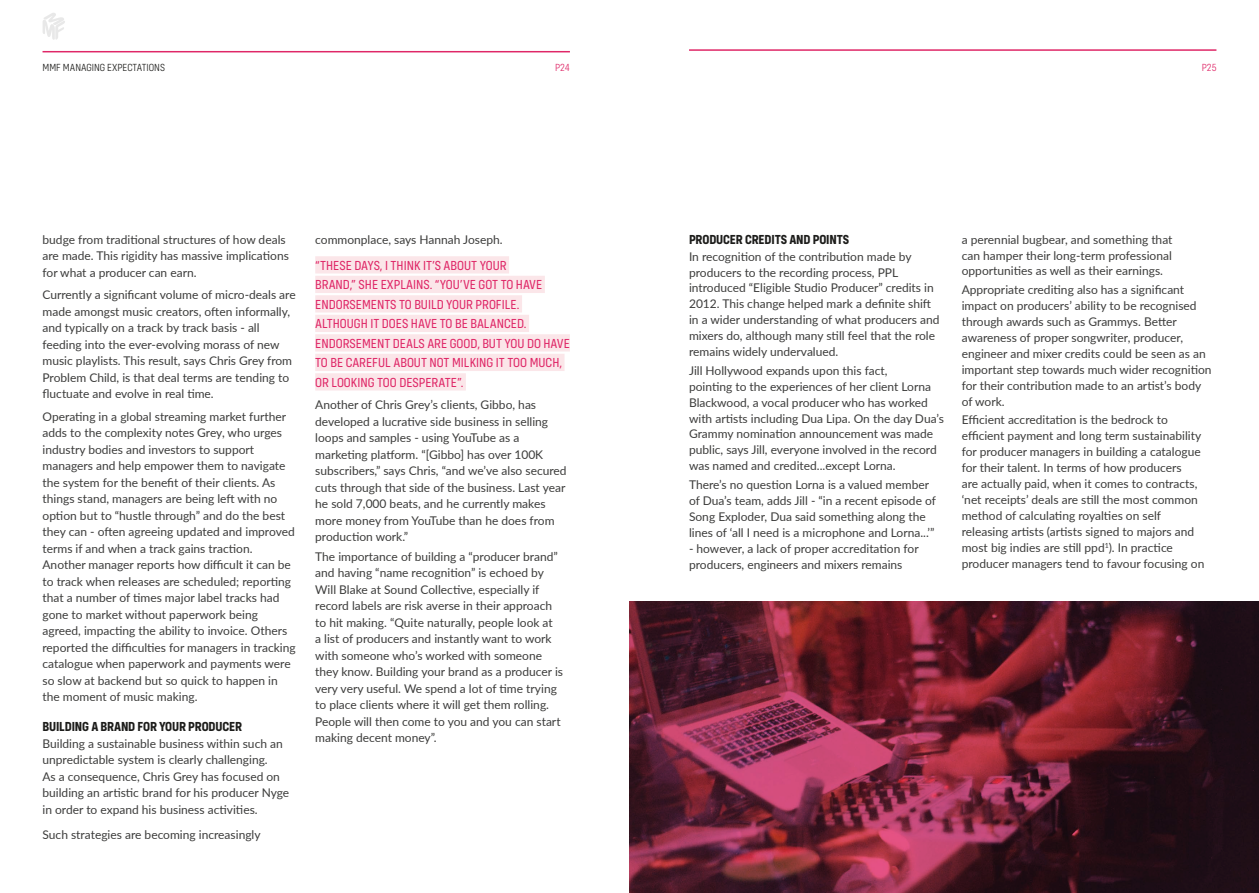
<style>
.page{position:relative;width:1259px;height:893px;background:#fff}
.page>*{position:absolute;margin:0;border:0;box-sizing:border-box;transform-origin:0 0}
.t1{font:13.5px/19.5px "Config Condensed";color:#df2767}
.t2{font:700 13.5px "Config Condensed";letter-spacing:-.01em;color:#1d1d1b}
.t3{font:12px/16.5px "Lato";color:#3c3c3b}
.t4{font:300 10.65px "Config Condensed";color:#1d1d1b}
.t5{font:300 10.65px "Config Condensed";color:#df2767}
</style>
<div class="page">
<svg style="left:629px;top:602px;width:630px;height:291px;background:#5f1e2e"></svg>
<hr style="left:43px;top:51px;width:527px;height:1px;background:#df2767">
<svg style="left:43px;top:13px;width:22px;height:27px"></svg>
<hr style="left:689px;top:49px;width:527px;height:2px;background:#df2767">
<div style="left:315px;top:256px;width:194px;height:17px;background:#fbe6e9"></div>
<div style="left:315px;top:276px;width:230px;height:17px;background:#fbe6e9"></div>
<div style="left:315px;top:295px;width:207px;height:17px;background:#fbe6e9"></div>
<div style="left:315px;top:315px;width:214px;height:17px;background:#fbe6e9"></div>
<div style="left:315px;top:334px;width:255px;height:17px;background:#fbe6e9"></div>
<div style="left:315px;top:354px;width:249px;height:17px;background:#fbe6e9"></div>
<div style="left:315px;top:373px;width:151px;height:17px;background:#fbe6e9"></div>
<p class="t4" style="left:43px;top:61px;width:124px">MMF MANAGING EXPECTATIONS</p>
<p class="t5" style="left:555px;top:61px;width:16px">P24</p>
<p class="t5" style="left:1201px;top:61px;width:16px">P25</p>
<p class="t3" style="left:43px;top:231px;width:248px">budge from traditional structures of how deals are made. This rigidity has massive implications for what a producer can earn.</p>
<p class="t3" style="left:43px;top:286px;width:255px">Currently a significant volume of micro-deals are made amongst music creators, often informally, and typically on a track by track basis - all feeding into the ever-evolving morass of new music playlists. This result, says Chris Grey from Problem Child, is that deal terms are tending to fluctuate and evolve in real time.</p>
<p class="t3" style="left:43px;top:408px;width:255px">Operating in a global streaming market further adds to the complexity notes Grey, who urges industry bodies and investors to support managers and help empower them to navigate the system for the benefit of their clients. As things stand, managers are being left with no option but to “hustle through” and do the best they can - often agreeing updated and improved terms if and when a track gains traction.<br>Another manager reports how difficult it can be to track when releases are scheduled; reporting that a number of times major label tracks had gone to market without paperwork being agreed, impacting the ability to invoice. Others reported the difficulties for managers in tracking catalogue when paperwork and payments were so slow at backend but so quick to happen in the moment of music making.</p>
<p class="t2" style="left:43px;top:719px;width:201px">BUILDING A BRAND FOR YOUR PRODUCER</p>
<p class="t3" style="left:43px;top:735px;width:248px">Building a sustainable business within such an unpredictable system is clearly challenging.<br>As a consequence, Chris Grey has focused on building an artistic brand for his producer Nyge in order to expand his business activities.</p>
<p class="t3" style="left:43px;top:826px;width:220px">Such strategies are becoming increasingly</p>
<p class="t3" style="left:315px;top:231px;width:189px">commonplace, says Hannah Joseph.</p>
<p class="t1" style="left:315px;top:256px;width:256px">“THESE DAYS, I THINK IT’S ABOUT YOUR<br>BRAND,” SHE EXPLAINS. “YOU’VE GOT TO HAVE ENDORSEMENTS TO BUILD YOUR PROFILE.<br>ALTHOUGH IT DOES HAVE TO BE BALANCED.<br>ENDORSEMENT DEALS ARE GOOD, BUT YOU DO HAVE TO BE CAREFUL ABOUT NOT MILKING IT TOO MUCH, OR LOOKING TOO DESPERATE”.</p>
<p class="t3" style="left:315px;top:396px;width:253px">Another of Chris Grey’s clients, Gibbo, has developed a lucrative side business in selling loops and samples - using YouTube as a marketing platform. “[Gibbo] has over 100K subscribers,” says Chris, “and we’ve also secured cuts through that side of the business. Last year he sold 7,000 beats, and he currently makes more money from YouTube than he does from production work.”</p>
<p class="t3" style="left:315px;top:548px;width:249px">The importance of building a “producer brand” and having “name recognition” is echoed by Will Blake at Sound Collective, especially if record labels are risk averse in their approach to hit making. “Quite naturally, people look at<br>a list of producers and instantly want to work with someone who’s worked with someone they know. Building your brand as a producer is very very useful. We spend a lot of time trying to place clients where it will get them rolling.<br>People will then come to you and you can start making decent money”.</p>
<p class="t2" style="left:689px;top:232px;width:162px">PRODUCER CREDITS AND POINTS</p>
<p class="t3" style="left:689px;top:248px;width:252px;line-height:15.9px">In recognition of the contribution made by producers to the recording process, PPL introduced “Eligible Studio Producer” credits in 2012. This change helped mark a definite shift in a wider understanding of what producers and mixers do, although many still feel that the role remains widely undervalued.</p>
<p class="t3" style="left:689px;top:362px;width:256px;line-height:15.9px">Jill Hollywood expands upon this fact,<br>pointing to the experiences of her client Lorna Blackwood, a vocal producer who has worked with artists including Dua Lipa. On the day Dua’s Grammy nomination announcement was made public, says Jill, everyone involved in the record was named and credited...except Lorna.</p>
<p class="t3" style="left:689px;top:476px;width:248px;line-height:15.9px">There’s no question Lorna is a valued member of Dua’s team, adds Jill - “in a recent episode of Song Exploder, Dua said something along the lines of ‘all I need is a microphone and Lorna...’”</p>
<p class="t3" style="left:689px;top:540px;width:231px;line-height:15.9px">- however, a lack of proper accreditation for producers, engineers and mixers remains</p>
<p class="t3" style="left:961px;top:231px;width:212px;line-height:15.9px;text-align:justify">a perennial bugbear, and something that can hamper their long-term professional opportunities as well as their earnings.</p>
<p class="t3" style="left:961px;top:281px;width:251px;line-height:15.9px">Appropriate crediting also has a significant impact on producers’ ability to be recognised through awards such as Grammys. Better awareness of proper songwriter, producer, engineer and mixer credits could be seen as an important step towards much wider recognition for their contribution made to an artist’s body of work.</p>
<p class="t3" style="left:961px;top:412px;width:244px;line-height:15.9px">Efficient accreditation is the bedrock to efficient payment and long term sustainability for producer managers in building a catalogue for their talent. In terms of how producers<br>are actually paid, when it comes to contracts, ‘net receipts’ deals are still the most common method of calculating royalties on self releasing artists (artists signed to majors and most big indies are still ppd<sup>1</sup>). In practice producer managers tend to favour focusing on</p>
</div>
